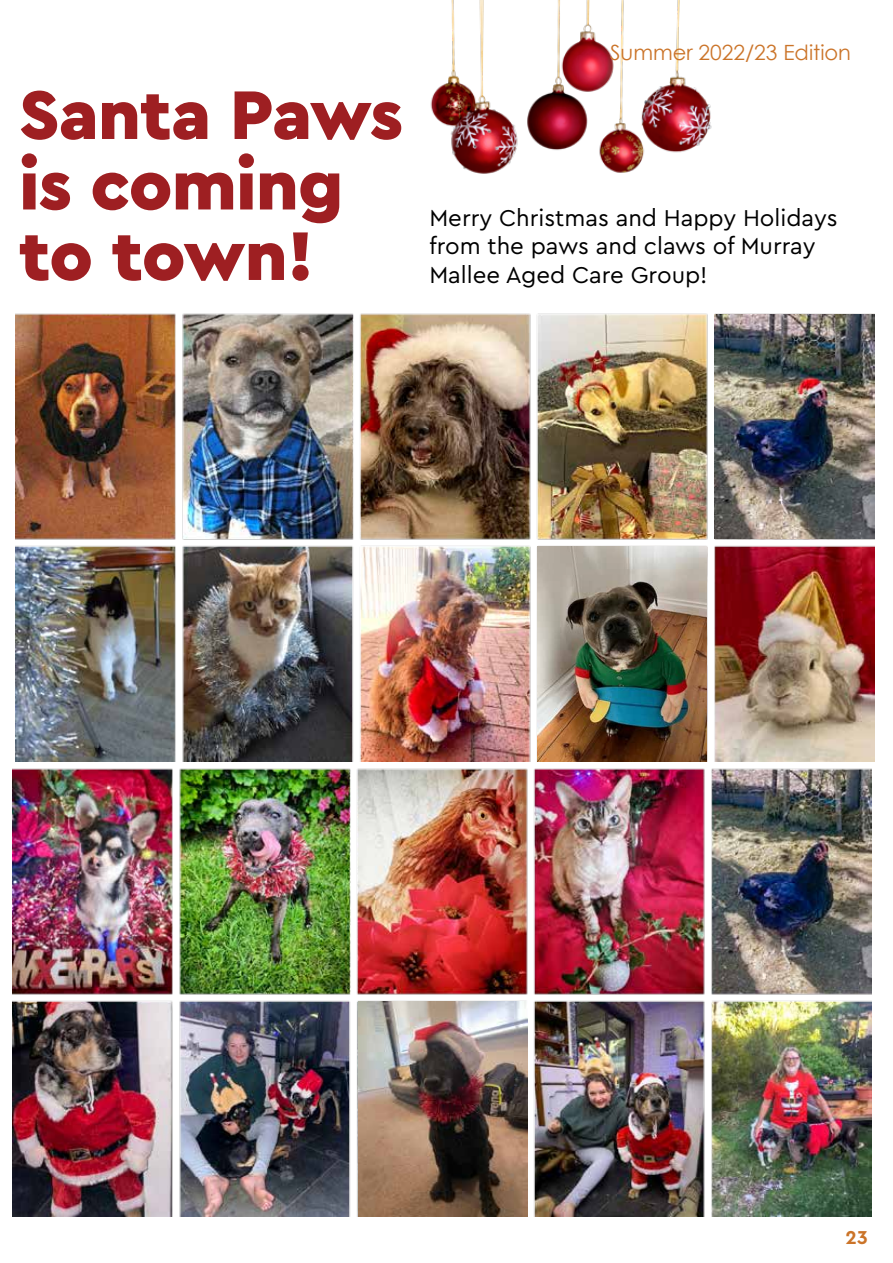
<style>
.page{position:relative;width:893px;height:1263px;background:#fff}
.page>*{position:absolute;margin:0;border:0;box-sizing:border-box;transform-origin:0 0}
.t1{font:900 72px/70.5px "Cera Pro";letter-spacing:-.01em;color:#9e1f22}
.t2{font:24px/28.5px "Cera Pro";color:#000}
.t3{font:21px "Century Gothic";color:#cb7429}
.t4{font:700 19.5px "Cera Pro";color:#cb7429}
</style>
<div class="page">
<img style="left:13px;top:768px;width:859px;height:448px">
<img style="left:15px;top:313px;width:859px;height:449px">
<img style="left:430px;top:0;width:282px;height:174px">
<img style="left:714px;top:314px;width:160px;height:225px">
<img style="left:537px;top:546px;width:169px;height:215px">
<img style="left:358px;top:1002px;width:169px;height:214px">
<h1 class="t1" style="left:19px;top:77px;width:385px">Santa Paws is coming to town!</h1>
<p class="t3" style="left:610px;top:38px;width:242px">Summer 2022/23 Edition</p>
<p class="t2" style="left:429px;top:202px;width:410px">Merry Christmas and Happy Holidays from the paws and claws of Murray<br>Mallee Aged Care Group!</p>
<p class="t4" style="left:845px;top:1224px;width:24px">23</p>
</div>
